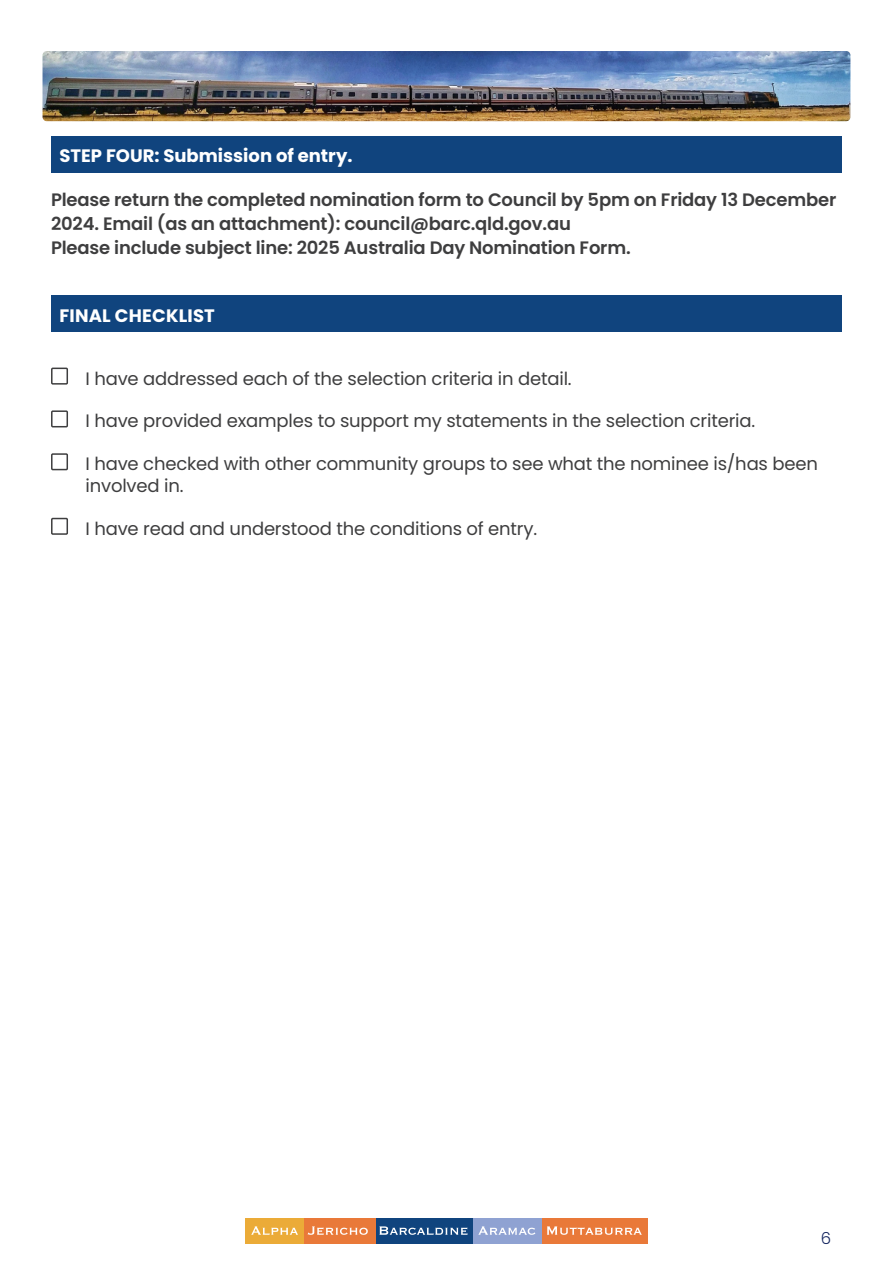
<style>
.page{position:relative;width:893px;height:1263px;background:#fff}
.page>*{position:absolute;margin:0;border:0;box-sizing:border-box;transform-origin:0 0}
.body{font:18px/21.6px "Poppins";letter-spacing:-.01em;color:#3e3e3f}
.body-2{font:600 18px/24px "Poppins";letter-spacing:-.01em;color:#3e3e3f}
.sub_head{font:700 18px "Poppins";color:#fff}
.t1{font:300 16.5px "Poppins";color:#14255f}
</style>
<div class="page">
<img style="left:43px;top:51px;width:807px;height:70px">
<div style="left:245px;top:1218px;width:59px;height:25px;background:#ebab38"></div>
<div style="left:304px;top:1218px;width:72px;height:25px;background:#e97939"></div>
<div style="left:376px;top:1218px;width:97px;height:25px;background:#10447e"></div>
<div style="left:473px;top:1218px;width:70px;height:25px;background:#8fa2d2"></div>
<div style="left:543px;top:1218px;width:105px;height:25px;background:#e97939"></div>
<svg style="left:251px;top:1226px;width:47px;height:9px"></svg>
<svg style="left:308px;top:1226px;width:60px;height:9px"></svg>
<svg style="left:379px;top:1226px;width:88px;height:9px"></svg>
<svg style="left:478px;top:1226px;width:57px;height:9px"></svg>
<svg style="left:547px;top:1226px;width:95px;height:9px"></svg>
<div style="left:51px;top:136px;width:791px;height:36px;background:#10447e"></div>
<div style="left:51px;top:296px;width:791px;height:36px;background:#10447e"></div>
<div style="left:51px;top:368px;width:17px;height:17px;border:2px solid #3e3e3f"></div>
<div style="left:51px;top:410px;width:17px;height:17px;border:2px solid #3e3e3f"></div>
<div style="left:51px;top:453px;width:17px;height:17px;border:2px solid #3e3e3f"></div>
<div style="left:51px;top:518px;width:17px;height:17px;border:2px solid #3e3e3f"></div>
<p class="sub_head" style="left:60px;top:145px;width:294px">STEP FOUR: Submission of entry.</p>
<p class="body-2" style="left:51px;top:188px;width:787px">Please return the completed nomination form to Council by 5pm on Friday 13 December<br>2024. Email (as an attachment): council@barc.qld.gov.au</p>
<p class="body-2" style="left:51px;top:236px;width:581px">Please include subject line: 2025 Australia Day Nomination Form.</p>
<p class="sub_head" style="left:60px;top:305px;width:157px">FINAL CHECKLIST</p>
<p class="body" style="left:86px;top:368px;width:488px">I have addressed each of the selection criteria in detail.</p>
<p class="body" style="left:86px;top:410px;width:671px">I have provided examples to support my statements in the selection criteria.</p>
<p class="body" style="left:86px;top:453px;width:734px">I have checked with other community groups to see what the nominee is/has been involved in.</p>
<p class="body" style="left:86px;top:518px;width:453px">I have read and understood the conditions of entry.</p>
<p class="t1" style="left:821px;top:1228px;width:12px">6</p>
</div>
